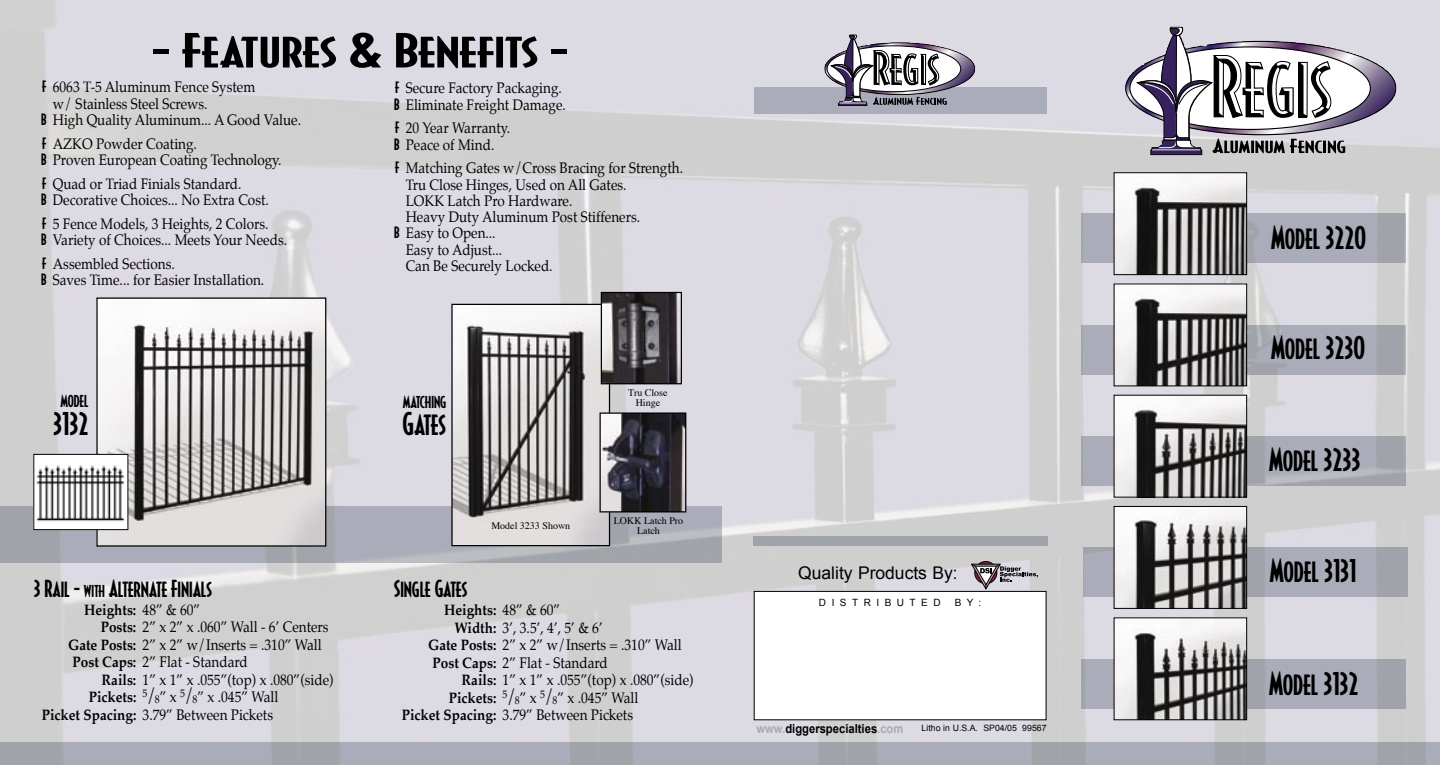
<style>
.page{position:relative;width:1440px;height:765px;background:#fff}
.page>*{position:absolute;margin:0;border:0;box-sizing:border-box;transform-origin:0 0}
.t1{font:45px "Decotura ICG";letter-spacing:-.01em;color:#000;scale:1.5 1}
.t2{font:30px "Decotura ICG";color:#000}
.t3{font:22.5px "Decotura ICG";letter-spacing:-.01em;color:#000}
._1_Head{font:17.5px "Arial";color:#000}
.t4{font:15.75px "Decotura ICG";letter-spacing:-.01em;color:#000}
.t5{font:15px/17.5px "Palatino";color:#000;scale:.9 1}
.t6{font:700 15px "Palatino";color:#000;scale:.9 1}
.t7{font:700 12.5px "Arial";color:#000;scale:.9 1}
.t8{font:10px "Times";color:#000}
.t9{font:10px "Arial";letter-spacing:.55em;color:#000}
.t10{font:8.75px "Arial";color:#000}
.s1{font-family:"Decotura ICG"}
.s2{font-size:15.75px}
.s3{font-weight:400}
.s4{font-weight:700}
.s5{font-size:18.75px}
.s6{color:#aaa}
</style>
<div class="page">
<img style="left:0;top:0;width:1440px;height:742px">
<div style="left:1081px;top:659px;width:325px;height:49px;background:linear-gradient(to bottom,#a6a9b4,#a6a9b4)"></div>
<div style="left:754px;top:88px;width:292px;height:26px;background:#aaacb9"></div>
<div style="left:753px;top:536px;width:295px;height:10px;background:#a0a4aa"></div>
<div style="left:1083px;top:547px;width:325px;height:50px;background:linear-gradient(to bottom,#a6a9b3,#a7a9b4)"></div>
<svg style="left:1081px;top:436px;width:325px;height:50px;background:#a7aab4"></svg>
<div style="left:1081px;top:325px;width:325px;height:49px;background:linear-gradient(to bottom,#a7aab4,#a6a9b4)"></div>
<div style="left:1081px;top:214px;width:325px;height:49px;background:linear-gradient(to bottom,#a7aab5,#a7a9b5)"></div>
<div style="left:0;top:742px;width:1440px;height:23px;background:linear-gradient(to right,#a8aab5,#a7aab4)"></div>
<svg style="left:0;top:506px;width:722px;height:56px;background:#a5a8b1"></svg>
<div style="left:754px;top:591px;width:292px;height:129px;background:#fff"></div>
<div style="left:754px;top:591px;width:292px;height:129px;border:1px solid #000"></div>
<img style="left:453px;top:306px;width:155px;height:238px">
<div style="left:451px;top:304px;width:159px;height:242px;border:1px solid #000"></div>
<img style="left:603px;top:294px;width:77px;height:88px">
<div style="left:601px;top:292px;width:81px;height:92px;border:1px solid #000"></div>
<img style="left:1116px;top:620px;width:129px;height:98px">
<div style="left:1114px;top:618px;width:133px;height:102px;border:1px solid #000"></div>
<img style="left:1116px;top:508px;width:129px;height:99px">
<div style="left:1114px;top:506px;width:133px;height:103px;border:1px solid #000"></div>
<img style="left:1116px;top:397px;width:129px;height:98px">
<div style="left:1114px;top:395px;width:133px;height:102px;border:1px solid #000"></div>
<img style="left:1116px;top:286px;width:129px;height:98px">
<div style="left:1114px;top:284px;width:133px;height:102px;border:1px solid #000"></div>
<img style="left:1116px;top:174px;width:129px;height:99px">
<div style="left:1114px;top:172px;width:133px;height:103px;border:1px solid #000"></div>
<img style="left:98px;top:299px;width:226px;height:246px">
<img style="left:35px;top:456px;width:91px;height:72px">
<div style="left:33px;top:454px;width:95px;height:76px;border:1px solid #000"></div>
<img style="left:602px;top:414px;width:82px;height:96px">
<div style="left:600px;top:412px;width:86px;height:100px;border:1px solid #000"></div>
<div style="left:1151px;top:150px;width:51px;height:5px;border:1px solid #000"></div>
<svg style="left:1125px;top:27px;width:271px;height:126px"></svg>
<div style="left:839px;top:103px;width:28px;height:3px;border:1px solid #000"></div>
<svg style="left:824px;top:35px;width:151px;height:70px"></svg>
<svg style="left:975px;top:562px;width:22px;height:22px"></svg>
<div style="left:975px;top:561px;width:22px;height:23px;border:1px solid #000;border-radius:50%"></div>
<svg style="left:971px;top:564px;width:67px;height:25px;background:#a6a1a7"></svg>
<p class="t1" style="left:152px;top:23px;width:279px">- Features &amp; Benefits -</p>
<p class="t5" style="left:395px;top:80px;width:187px"><span class="s1">F</span> Secure Factory Packaging.</p>
<p class="t5" style="left:394px;top:96px;width:192px"><span class="s1">B</span> Eliminate Freight Damage.</p>
<p class="t5" style="left:395px;top:120px;width:129px"><span class="s1">F</span> 20 Year Warranty.</p>
<p class="t5" style="left:394px;top:136px;width:113px"><span class="s1">B</span> Peace of Mind.</p>
<p class="t5" style="left:395px;top:160px;width:321px"><span class="s1">F</span> Matching Gates w/Cross Bracing for Strength.</p>
<p class="t5" style="left:406px;top:176px;width:247px">Tru Close Hinges, Used on All Gates.</p>
<p class="t5" style="left:406px;top:192px;width:187px">LOKK Latch Pro Hardware.</p>
<p class="t5" style="left:406px;top:208px;width:262px">Heavy Duty Aluminum Post Stiffeners.</p>
<p class="t5" style="left:394px;top:225px;width:114px"><span class="s1">B</span> Easy to Open...</p>
<p class="t5" style="left:406px;top:241px;width:109px">Easy to Adjust...</p>
<p class="t5" style="left:406px;top:257px;width:165px">Can Be Securely Locked.</p>
<p class="t5" style="left:42px;top:79px;width:238px"><span class="s1">F</span> 6063 T-5 Aluminum Fence System</p>
<p class="t5" style="left:53px;top:95px;width:173px">w/ Stainless Steel Screws.</p>
<p class="t5" style="left:41px;top:111px;width:290px"><span class="s1">B</span> High Quality Aluminum... A Good Value.</p>
<p class="t5" style="left:42px;top:135px;width:174px"><span class="s1">F</span> AZKO Powder Coating.</p>
<p class="t5" style="left:41px;top:151px;width:269px"><span class="s1">B</span> Proven European Coating Technology.</p>
<p class="t5" style="left:42px;top:175px;width:223px"><span class="s1">F</span> Quad or Triad Finials Standard.</p>
<p class="t5" style="left:41px;top:191px;width:255px"><span class="s1">B</span> Decorative Choices... No Extra Cost.</p>
<p class="t5" style="left:42px;top:215px;width:253px"><span class="s1">F</span> 5 Fence Models, 3 Heights, 2 Colors.</p>
<p class="t5" style="left:41px;top:231px;width:275px"><span class="s1">B</span> Variety of Choices... Meets Your Needs.</p>
<p class="t5" style="left:42px;top:255px;width:149px"><span class="s1">F</span> Assembled Sections.</p>
<p class="t5" style="left:41px;top:271px;width:250px"><span class="s1">B</span> Saves Time... for Easier Installation.</p>
<p class="t4" style="left:60px;top:392px;width:29px">MODEL</p>
<p class="t2" style="left:53px;top:405px;width:37px">3132</p>
<p class="t3" style="left:34px;top:574px;width:180px">3 Rail - <span class="s2">WITH</span> Alternate Finials</p>
<p class="t6" style="left:84px;top:601px;width:131px">Heights: <span class="s3">48” &amp; 60”</span></p>
<p class="t5" style="left:101px;top:618px;width:255px"><span class="s4">Posts:</span> 2” x 2” x .060” Wall - 6’ Centers</p>
<p class="t5" style="left:68px;top:636px;width:283px"><span class="s4">Gate Posts:</span> 2” x 2” w/Inserts = .310” Wall</p>
<p class="t5" style="left:73px;top:653px;width:196px"><span class="s4">Post Caps:</span> 2” Flat - Standard</p>
<p class="t5" style="left:102px;top:671px;width:260px"><span class="s4">Rails:</span> 1” x 1” x .055”(top) x .080”(side)</p>
<p class="t5" style="left:89px;top:688px;width:212px"><span class="s4">Pickets:</span> <sup>5</sup><span class="s5">/</span><sub>8</sub>” x <sup>5</sup><span class="s5">/</span><sub>8</sub>” x .045” Wall</p>
<p class="t5" style="left:42px;top:706px;width:258px"><span class="s4">Picket Spacing:</span> 3.79” Between Pickets</p>
<p class="t4" style="left:403px;top:392px;width:45px">MATCHING</p>
<p class="t2" style="left:403px;top:406px;width:45px">Gates</p>
<p class="t8" style="left:491px;top:520px;width:80px">Model 3233 Shown</p>
<p class="t8" style="left:628px;top:386px;width:41px">Tru Close</p>
<p class="t8" style="left:636px;top:396px;width:26px">Hinge</p>
<p class="t8" style="left:614px;top:514px;width:71px">LOKK Latch Pro</p>
<p class="t8" style="left:637px;top:524px;width:24px">Latch</p>
<p class="t3" style="left:394px;top:574px;width:75px">Single Gates</p>
<p class="t6" style="left:444px;top:601px;width:131px">Heights: <span class="s3">48” &amp; 60”</span></p>
<p class="t5" style="left:428px;top:619px;width:283px;text-indent:26px"><span class="s4">Width:</span> 3’, 3.5’, 4’, 5’ &amp; 6’<br><span class="s4">Gate Posts:</span> 2” x 2” w/Inserts = .310” Wall</p>
<p class="t5" style="left:433px;top:654px;width:196px"><span class="s4">Post Caps:</span> 2” Flat - Standard</p>
<p class="t5" style="left:462px;top:671px;width:260px"><span class="s4">Rails:</span> 1” x 1” x .055”(top) x .080”(side)</p>
<p class="t5" style="left:449px;top:689px;width:212px"><span class="s4">Pickets:</span> <sup>5</sup><span class="s5">/</span><sub>8</sub>” x <sup>5</sup><span class="s5">/</span><sub>8</sub>” x .045” Wall</p>
<p class="t5" style="left:402px;top:706px;width:258px"><span class="s4">Picket Spacing:</span> 3.79” Between Pickets</p>
<p class="_1_Head" style="left:798px;top:563px;width:161px">Quality Products By:</p>
<p class="t9" style="left:819px;top:597px;width:123px">DISTRIBUTED</p>
<p class="t9" style="left:955px;top:597px;width:28px">BY:</p>
<p class="t7" style="left:756px;top:721px;width:165px"><span class="s6">www.</span>diggerspecialties<span class="s6">.com</span></p>
<p class="t10" style="left:922px;top:723px;width:127px">Litho in U.S.A. SP04/05 99567</p>
<p class="t2" style="left:1271px;top:219px;width:97px">Model 3220</p>
<p class="t2" style="left:1271px;top:329px;width:96px">Model 3230</p>
<p class="t2" style="left:1269px;top:442px;width:93px">Model 3233</p>
<p class="t2" style="left:1270px;top:553px;width:88px">Model 3131</p>
<p class="t2" style="left:1269px;top:665px;width:91px">Model 3132</p>
</div>
